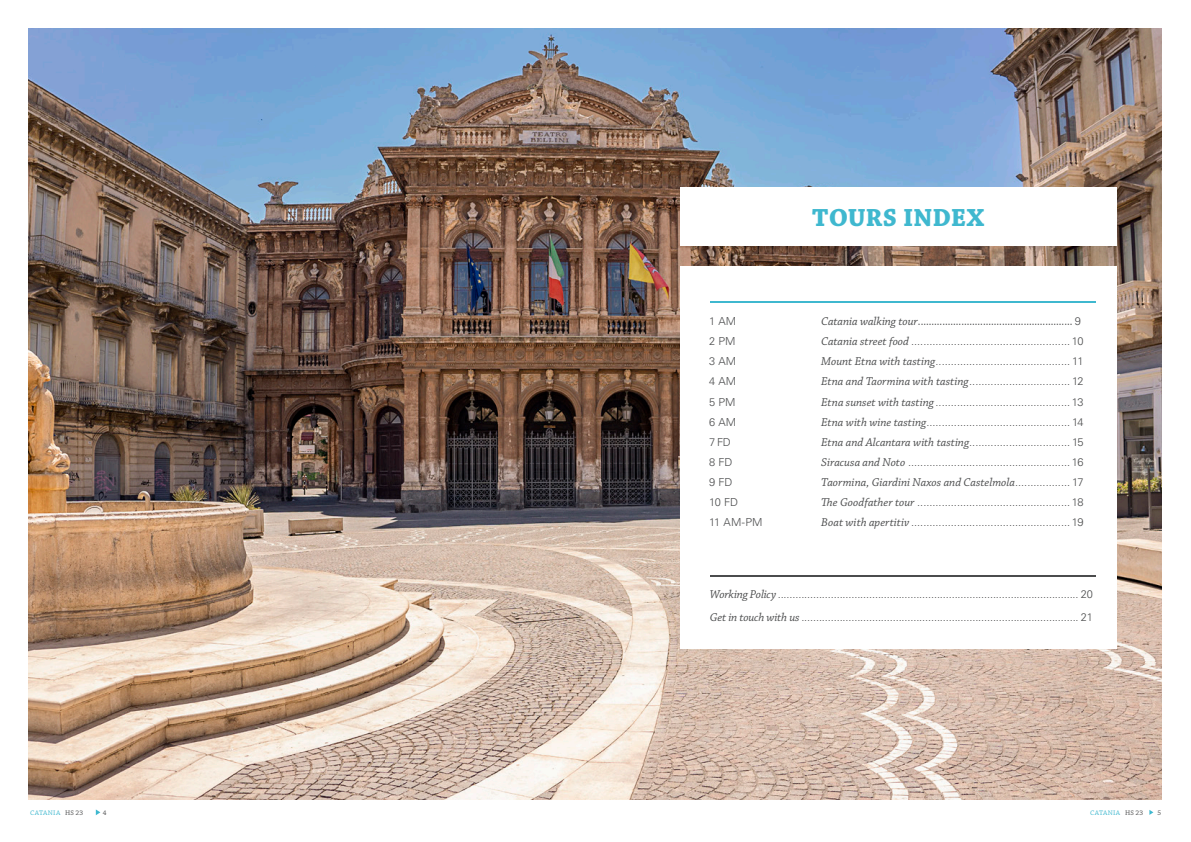
<style>
.page{position:relative;width:1191px;height:842px;background:#fff}
.page>*{position:absolute;margin:0;border:0;box-sizing:border-box;transform-origin:0 0}
.t1{font:26px "Chaparral Pro Bold Capt";letter-spacing:.005em;color:#3fb8cf}
.t2{font:italic 12px "Chaparral Pro";color:#4b4c4d}
.t3{font:300 11px "Univers LT Std";letter-spacing:-.01em;color:#4b4c4d}
.t4{font:10px "Grotesque MT Std";color:#4b4c4d}
.t5{font:7px "Chaparral Pro Capt";letter-spacing:.025em;color:#3fb8cf}
.t6{font:7px "Chaparral Pro Capt";color:#4b4c4d}
.s1{font-family:"Chaparral Pro";font-style:italic;font-size:12px}
.s2{font-family:"Univers LT Std";font-weight:300;font-size:11px}
.s3{font-family:"Chaparral Pro";font-weight:400;font-style:italic;font-size:12px}
.s4{font-family:"Univers LT Std";font-weight:300;font-style:normal;font-size:11px}
.s5{color:#4b4c4d}
</style>
<div class="page">
<svg style="left:96px;top:809px;width:4px;height:6px"></svg>
<svg style="left:1149px;top:810px;width:4px;height:5px"></svg>
<img style="left:28px;top:28px;width:1133px;height:771px">
<div style="left:680px;top:267px;width:436px;height:382px;background:#fff"></div>
<div style="left:680px;top:187px;width:436px;height:58px;background:#fff"></div>
<hr style="left:710px;top:576px;width:385px;height:1px;background:#4b4c4d">
<hr style="left:710px;top:301px;width:385px;height:2px;background:#3fb8cf">
<p class="t1" style="left:812px;top:202px;width:173px">TOURS INDEX</p>
<p class="t3" style="left:709px;top:315px;width:29px">1 AM</p>
<p class="t4" style="left:821px;top:316px;width:261px"><span class="s1">Catania walking tour</span>......................................................... <span class="s2">9</span></p>
<p class="t3" style="left:709px;top:335px;width:28px">2 PM</p>
<p class="t3" style="left:821px;top:335px;width:264px"><span class="s3">Catania street food</span> .................................................... 10</p>
<p class="t3" style="left:709px;top:355px;width:29px">3 AM</p>
<p class="t3" style="left:821px;top:355px;width:264px"><span class="s3">Mount Etna with tasting</span>............................................ 11</p>
<p class="t3" style="left:709px;top:375px;width:29px">4 AM</p>
<p class="t3" style="left:821px;top:375px;width:264px"><span class="s3">Etna and Taormina with tasting</span>................................. 12</p>
<p class="t3" style="left:709px;top:395px;width:28px">5 PM</p>
<p class="t3" style="left:821px;top:395px;width:264px"><span class="s3">Etna sunset with tasting</span> ............................................ 13</p>
<p class="t3" style="left:709px;top:415px;width:29px">6 AM</p>
<p class="t3" style="left:821px;top:415px;width:264px"><span class="s3">Etna with wine tasting</span>............................................... 14</p>
<p class="t3" style="left:709px;top:435px;width:23px">7 FD</p>
<p class="t3" style="left:821px;top:435px;width:264px"><span class="s3">Etna and Alcantara with tasting</span>................................. 15</p>
<p class="t3" style="left:709px;top:455px;width:25px">8 FD</p>
<p class="t3" style="left:821px;top:455px;width:264px"><span class="s3">Siracusa and Noto</span> ..................................................... 16</p>
<p class="t3" style="left:709px;top:475px;width:25px">9 FD</p>
<p class="t2" style="left:821px;top:475px;width:264px">Taormina, Giardini Naxos and Castelmola<span class="s4">.................. 17</span></p>
<p class="t3" style="left:709px;top:495px;width:30px">10 FD</p>
<p class="t3" style="left:821px;top:495px;width:264px"><span class="s3">The Goodfather tour</span> .................................................. 18</p>
<p class="t3" style="left:709px;top:515px;width:55px">11 AM-PM</p>
<p class="t3" style="left:821px;top:515px;width:264px"><span class="s3">Boat with apertitiv</span> .................................................... 19</p>
<p class="t3" style="left:710px;top:588px;width:385px"><span class="s3">Working Policy</span> ...................................................................................................... 20</p>
<p class="t3" style="left:710px;top:610px;width:385px"><span class="s3">Get in touch with us</span> .............................................................................................. 21</p>
<p class="t5" style="left:30px;top:809px;width:55px">CATANIA <span class="s5">HS 23</span></p>
<p class="t6" style="left:103px;top:809px;width:5px">4</p>
<p class="t5" style="left:1090px;top:809px;width:55px">CATANIA <span class="s5">HS 23</span></p>
<p class="t6" style="left:1157px;top:809px;width:5px">5</p>
</div>
